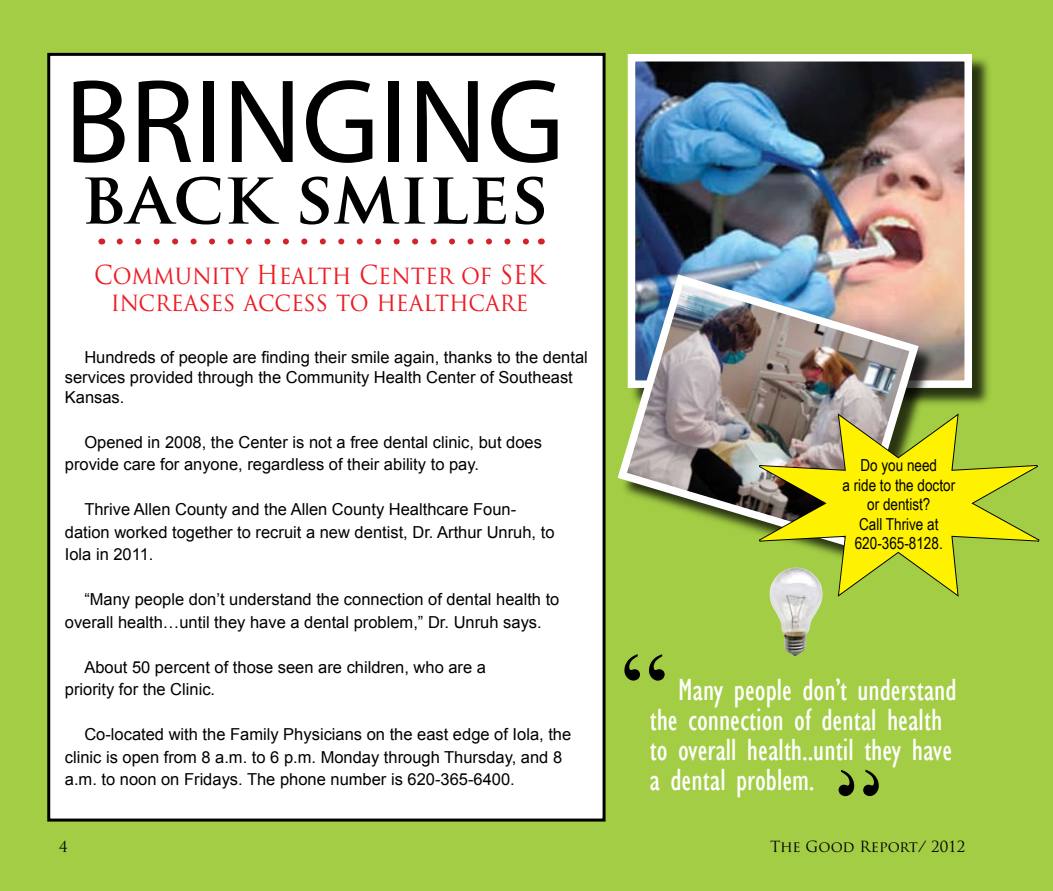
<style>
.page{position:relative;width:1053px;height:891px;background:#a2cd44}
.page>*{position:absolute;margin:0;border:0;box-sizing:border-box;transform-origin:0 0}
.t1{font:120px "Myriad Pro";color:#000}
.t2{font:105px "Times New Roman";color:#000}
.t3{font:700 72px "Trajan Pro";color:#000}
.t4{font:condensed 31.5px/30px "Gill Sans";color:#fff}
.t5{font:25.5px/27px "Trajan Pro";color:#ed1c24;text-align:center;scale:.92 1}
.t6{font:16.5px/22.5px "Arial";color:#000}
.t7{font:16.5px/19.5px "Arial Narrow";color:#000;text-align:center}
.t8{font:15px "Trajan Pro";color:#000}
</style>
<div class="page">
<div style="left:49px;top:54px;width:555px;height:766px;background:#fff"></div>
<div style="left:47px;top:53px;width:559px;height:769px;border:3px solid #000"></div>
<div style="left:629px;top:56px;width:363px;height:352px;background:#000;opacity:.75"></div>
<img style="left:637px;top:63px;width:326px;height:316px">
<div style="left:628px;top:54px;width:344px;height:334px;border:8px solid #fff"></div>
<div style="left:619px;top:276px;width:319px;height:293px;background:#000;opacity:.75"></div>
<img style="left:617px;top:270px;width:306px;height:284px">
<svg style="left:120px;top:238px;width:409px;height:6px"></svg>
<img style="left:812px;top:599px;width:10px;height:11px">
<svg style="left:751px;top:411px;width:289px;height:188px"></svg>
<svg style="left:759px;top:413px;width:280px;height:181px"></svg>
<h1 class="t1" style="left:64px;top:48px;width:501px">BRINGING</h1>
<h3 class="t3" style="left:81px;top:153px;width:469px">BACK SMILES</h3>
<h3 class="t5" style="left:94px;top:261px;width:492px">Community Health Center of SEK increases access to healthcare</h3>
<p class="t6" style="left:65px;top:347px;width:525px;line-height:19.8px;text-indent:20px">Hundreds of people are finding their smile again, thanks to the dental services provided through the Community Health Center of Southeast<br>Kansas.</p>
<p class="t6" style="left:65px;top:431px;width:479px;text-indent:20px">Opened in 2008, the Center is not a free dental clinic, but does provide care for anyone, regardless of their ability to pay.</p>
<p class="t6" style="left:65px;top:498px;width:491px;text-indent:20px">Thrive Allen County and the Allen County Healthcare Foun&shy;dation worked together to recruit a new dentist, Dr. Arthur Unruh, to<br>Iola in 2011.</p>
<p class="t6" style="left:65px;top:588px;width:496px;text-indent:20px">“Many people don’t understand the connection of dental health to overall health…until they have a dental problem,” Dr. Unruh says.</p>
<p class="t6" style="left:65px;top:656px;width:423px;text-indent:20px">About 50 percent of those seen are children, who are a priority for the Clinic.</p>
<p class="t6" style="left:65px;top:723px;width:508px;text-indent:20px">Co-located with the Family Physicians on the east edge of Iola, the clinic is open from 8 a.m. to 6 p.m. Monday through Thursday, and 8 a.m. to noon on Fridays. The phone number is 620-365-6400.</p>
<p class="t7" style="left:842px;top:455px;width:114px">Do you need<br>a ride to the doctor or dentist?<br>Call Thrive at<br>620-365-8128.</p>
<h2 class="t2" style="left:621px;top:620px;width:48px">“</h2>
<h3 class="t4" style="left:650px;top:675px;width:309px;text-indent:29px">Many people don’t understand the connection of dental health to overall health..until they have a dental problem.</h3>
<p class="t8" style="left:59px;top:837px;width:10px">4</p>
<p class="t8" style="left:770px;top:837px;width:197px">The Good Report/ 2012</p>
</div>
